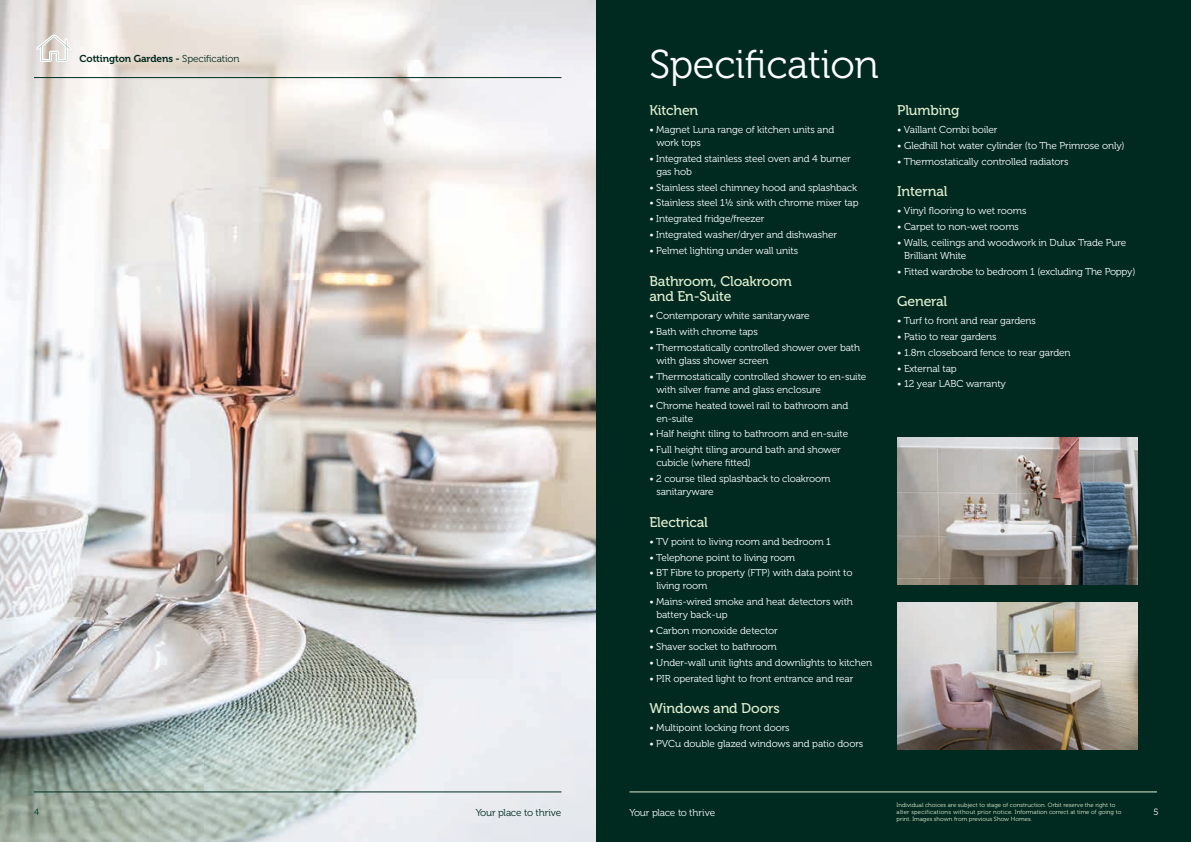
<style>
.page{position:relative;width:1191px;height:842px;background:#002a20}
.page>*{position:absolute;margin:0;border:0;box-sizing:border-box;transform-origin:0 0}
.t1{font:40px "Museo 300";letter-spacing:-.01em;color:#fff}
.t2{font:14px/15.8px "Museo 500";letter-spacing:-.01em;color:#e1edd0}
.t3{font:10px/13px "Museo 300";letter-spacing:-.01em;color:#fff}
.t4{font:10px "Museo 700";letter-spacing:-.01em;color:#002a20}
.t5{font:10px "Museo 300";letter-spacing:-.01em;color:#002a20}
.t6{font:10px "Museo 300";letter-spacing:-.01em;color:#f6f8f9}
.t7{font:9px "Museo 300";color:#002a20}
.t8{font:9px "Museo 300";color:#fff}
.t9{font:6px/7px "Museo 300";color:#e1edd0}
.s1{font-family:"Museo 300"}
</style>
<div class="page">
<img style="left:0;top:0;width:595px;height:842px">
<hr style="left:34px;top:792px;width:527px;height:1px;background:#002a20">
<hr style="left:34px;top:77px;width:527px;height:1px;background:#002a20">
<svg style="left:36px;top:34px;width:36px;height:28px"></svg>
<hr style="left:629px;top:792px;width:528px;height:1px;background:#e1edd0">
<img style="left:897px;top:437px;width:240px;height:148px">
<img style="left:897px;top:602px;width:240px;height:148px">
<p class="t4" style="left:80px;top:53px;width:161px">Cottington Gardens - <span class="s1">Specification</span></p>
<p class="t7" style="left:34px;top:807px;width:7px">4</p>
<p class="t5" style="left:476px;top:807px;width:87px">Your place to thrive</p>
<h1 class="t1" style="left:649px;top:43px;width:231px">Specification</h1>
<h2 class="t2" style="left:649px;top:103px;width:50px">Kitchen</h2>
<p class="t3" style="left:656px;top:123px;width:179px;text-indent:-7px">• Magnet Luna range of kitchen units and work tops</p>
<p class="t3" style="left:656px;top:152px;width:196px;text-indent:-7px">• Integrated stainless steel oven and 4 burner gas hob</p>
<p class="t3" style="left:649px;top:181px;width:209px">• Stainless steel chimney hood and splashback</p>
<p class="t3" style="left:649px;top:197px;width:211px">• Stainless steel 1½ sink with chrome mixer tap</p>
<p class="t3" style="left:649px;top:213px;width:116px">• Integrated fridge/freezer</p>
<p class="t3" style="left:649px;top:228px;width:189px">• Integrated washer/dryer and dishwasher</p>
<p class="t3" style="left:649px;top:244px;width:150px">• Pelmet lighting under wall units</p>
<h2 class="t2" style="left:649px;top:273px;width:144px">Bathroom, Cloakroom and En-Suite</h2>
<p class="t3" style="left:649px;top:310px;width:162px">• Contemporary white sanitaryware</p>
<p class="t3" style="left:649px;top:325px;width:110px">• Bath with chrome taps</p>
<p class="t3" style="left:656px;top:341px;width:205px;text-indent:-7px">• Thermostatically controlled shower over bath with glass shower screen</p>
<p class="t3" style="left:656px;top:370px;width:211px;text-indent:-7px">• Thermostatically controlled shower to en-suite with silver frame and glass enclosure</p>
<p class="t3" style="left:656px;top:399px;width:194px;text-indent:-7px">• Chrome heated towel rail to bathroom and en-suite</p>
<p class="t3" style="left:649px;top:428px;width:200px">• Half height tiling to bathroom and en-suite</p>
<p class="t3" style="left:656px;top:444px;width:186px;text-indent:-7px">• Full height tiling around bath and shower cubicle (where fitted)</p>
<p class="t3" style="left:656px;top:472px;width:176px;text-indent:-7px">• 2 course tiled splashback to cloakroom sanitaryware</p>
<h2 class="t2" style="left:649px;top:514px;width:60px">Electrical</h2>
<p class="t3" style="left:649px;top:535px;width:183px">• TV point to living room and bedroom 1</p>
<p class="t3" style="left:649px;top:551px;width:147px">• Telephone point to living room</p>
<p class="t3" style="left:656px;top:567px;width:198px;text-indent:-7px">• BT Fibre to property (FTP) with data point to living room</p>
<p class="t3" style="left:656px;top:595px;width:198px;text-indent:-7px">• Mains-wired smoke and heat detectors with battery back-up</p>
<p class="t3" style="left:649px;top:624px;width:130px">• Carbon monoxide detector</p>
<p class="t3" style="left:649px;top:640px;width:129px">• Shaver socket to bathroom</p>
<p class="t3" style="left:649px;top:656px;width:224px">• Under-wall unit lights and downlights to kitchen</p>
<p class="t3" style="left:649px;top:672px;width:205px">• PIR operated light to front entrance and rear</p>
<h2 class="t2" style="left:649px;top:701px;width:132px">Windows and Doors</h2>
<p class="t3" style="left:649px;top:721px;width:142px">• Multipoint locking front doors</p>
<p class="t3" style="left:649px;top:737px;width:215px">• PVCu double glazed windows and patio doors</p>
<h2 class="t2" style="left:897px;top:103px;width:64px">Plumbing</h2>
<p class="t3" style="left:897px;top:123px;width:102px">• Vaillant Combi boiler</p>
<p class="t3" style="left:897px;top:139px;width:229px">• Gledhill hot water cylinder (to The Primrose only)</p>
<p class="t3" style="left:897px;top:155px;width:173px">• Thermostatically controlled radiators</p>
<h2 class="t2" style="left:897px;top:184px;width:52px">Internal</h2>
<p class="t3" style="left:897px;top:204px;width:131px">• Vinyl flooring to wet rooms</p>
<p class="t3" style="left:897px;top:220px;width:123px">• Carpet to non-wet rooms</p>
<p class="t3" style="left:904px;top:236px;width:223px;text-indent:-7px">• Walls, ceilings and woodwork in Dulux Trade Pure<br>Brilliant White</p>
<p class="t3" style="left:897px;top:265px;width:240px">• Fitted wardrobe to bedroom 1 (excluding The Poppy)</p>
<h2 class="t2" style="left:897px;top:294px;width:52px">General</h2>
<p class="t3" style="left:897px;top:314px;width:140px">• Turf to front and rear gardens</p>
<p class="t3" style="left:897px;top:330px;width:101px">• Patio to rear gardens</p>
<p class="t3" style="left:897px;top:346px;width:175px">• 1.8m closeboard fence to rear garden</p>
<p class="t3" style="left:897px;top:362px;width:61px">• External tap</p>
<p class="t3" style="left:897px;top:378px;width:110px">• 12 year LABC warranty</p>
<p class="t9" style="left:896px;top:802px;width:226px">Individual choices are subject to stage of construction. Orbit reserve the right to alter specifications without prior notice. Information correct at time of going to print. Images shown from previous Show Homes.</p>
<p class="t6" style="left:629px;top:807px;width:87px">Your place to thrive</p>
<p class="t8" style="left:1153px;top:807px;width:7px">5</p>
</div>
